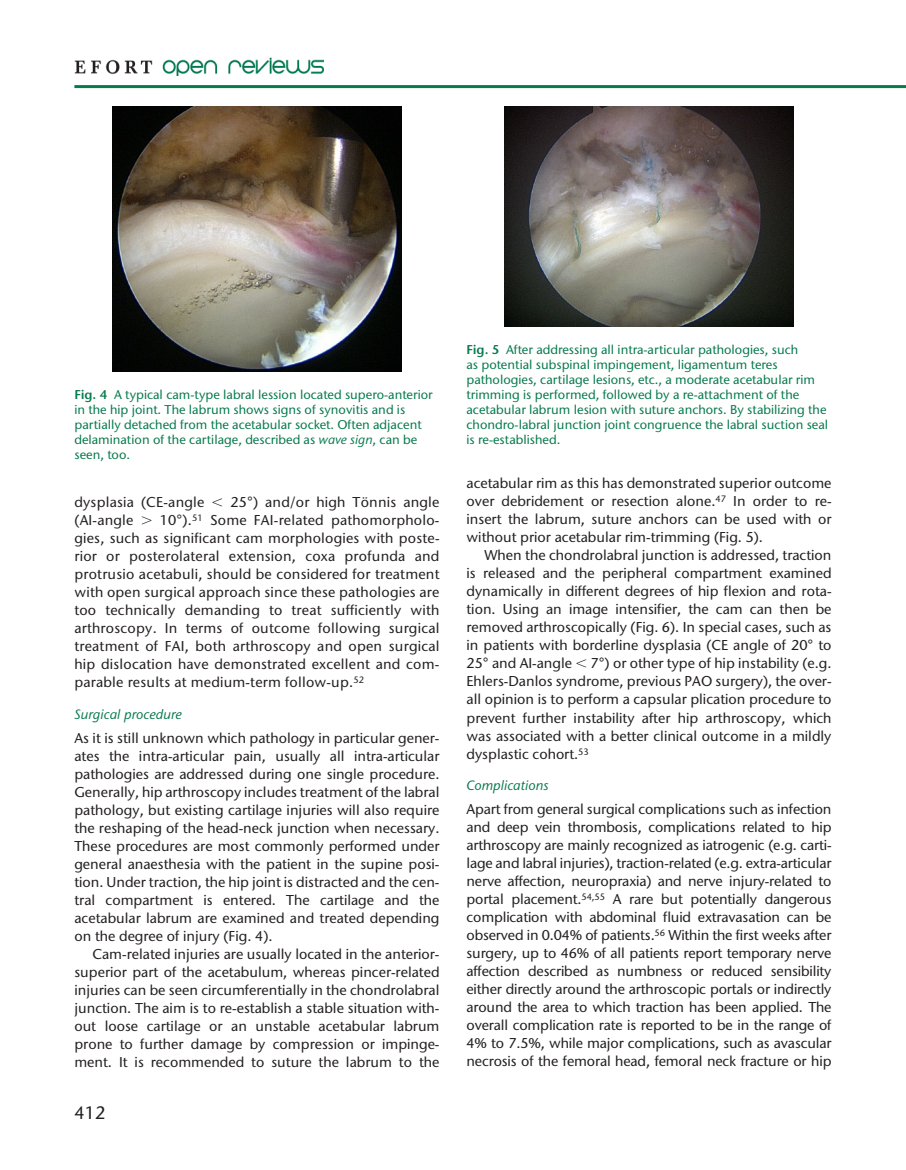
<style>
.page{position:relative;width:906px;height:1170px;background:#fff}
.page>*{position:absolute;margin:0;border:0;box-sizing:border-box;transform-origin:0 0}
.t1{font:500 18px "Stone Sans ITC Pro";color:#231f20}
.t2{font:500 14.25px/18px "Stone Sans ITC Pro";color:#231f20;text-align:justify}
.t3{font:italic 500 13.5px "Stone Sans ITC Pro";color:#077a4e}
.t4{font:500 12.75px/15px "Stone Sans ITC Pro";color:#077a4e}
.s1{font-weight:600}
.s2{font-style:italic}
</style>
<div class="page">
<img style="left:74px;top:57px;width:250px;height:19px">
<hr style="left:74px;top:85px;width:832px;height:3px;background:#077a4e">
<img style="left:113px;top:106px;width:288px;height:266px">
<img style="left:505px;top:106px;width:288px;height:221px">
<p class="t4" style="left:74px;top:387px;width:360px"><span class="s1">Fig. 4</span> A typical cam-type labral lession located supero-anterior in the hip joint. The labrum shows signs of synovitis and is partially detached from the acetabular socket. Often adjacent delamination of the cartilage, described as <span class="s2">wave sign</span>, can be seen, too.</p>
<p class="t2" style="left:74px;top:493px;width:131px">dysplasia (CE-angle</p>
<p class="t2" style="left:230px;top:493px;width:211px">25°) and/or high Tönnis angle</p>
<p class="t2" style="left:74px;top:511px;width:61px">(AI-angle</p>
<p class="t2" style="left:74px;top:511px;width:366px;text-indent:85px">10°).<sup>51</sup> Some FAI-related pathomorpholo&shy;gies, such as significant cam morphologies with poste&shy;rior or posterolateral extension, coxa profunda and protrusio acetabuli, should be considered for treatment with open surgical approach since these pathologies are too technically demanding to treat sufficiently with arthroscopy. In terms of outcome following surgical treatment of FAI, both arthroscopy and open surgical hip dislocation have demonstrated excellent and com&shy;parable results at medium-term follow-up.<sup>52</sup></p>
<p class="t3" style="left:74px;top:705px;width:109px">Surgical procedure</p>
<p class="t2" style="left:74px;top:728px;width:366px">As it is still unknown which pathology in particular gener&shy;ates the intra-articular pain, usually all intra-articular pathologies are addressed during one single procedure.<br>Generally, hip arthroscopy includes treatment of the labral pathology, but existing cartilage injuries will also require the reshaping of the head-neck junction when necessary.<br>These procedures are most commonly performed under general anaesthesia with the patient in the supine posi&shy;tion. Under traction, the hip joint is distracted and the cen&shy;tral compartment is entered. The cartilage and the acetabular labrum are examined and treated depending on the degree of injury (Fig. 4).</p>
<p class="t2" style="left:74px;top:944px;width:366px;text-indent:18px">Cam-related injuries are usually located in the anterior&shy;superior part of the acetabulum, whereas pincer-related injuries can be seen circumferentially in the chondrolabral junction. The aim is to re-establish a stable situation with&shy;out loose cartilage or an unstable acetabular labrum prone to further damage by compression or impinge&shy;ment. It is recommended to suture the labrum to the</p>
<p class="t1" style="left:74px;top:1101px;width:32px">412</p>
<p class="t4" style="left:466px;top:342px;width:363px"><span class="s1">Fig. 5</span> After addressing all intra-articular pathologies, such<br>as potential subspinal impingement, ligamentum teres pathologies, cartilage lesions, etc., a moderate acetabular rim trimming is performed, followed by a re-attachment of the acetabular labrum lesion with suture anchors. By stabilizing the chondro-labral junction joint congruence the labral suction seal is re-established.</p>
<p class="t2" style="left:466px;top:474px;width:366px">acetabular rim as this has demonstrated superior outcome over debridement or resection alone.<sup>47</sup> In order to re&shy;insert the labrum, suture anchors can be used with or without prior acetabular rim-trimming (Fig. 5).</p>
<p class="t2" style="left:466px;top:546px;width:366px;text-indent:18px">When the chondrolabral junction is addressed, traction is released and the peripheral compartment examined dynamically in different degrees of hip flexion and rota&shy;tion. Using an image intensifier, the cam can then be removed arthroscopically (Fig. 6). In special cases, such as in patients with borderline dysplasia (CE angle of 20° to 25° and AI-angle</p>
<p class="t2" style="left:466px;top:654px;width:366px;text-indent:124px">7°) or other type of hip instability (e.g.<br>Ehlers-Danlos syndrome, previous PAO surgery), the over&shy;all opinion is to perform a capsular plication procedure to prevent further instability after hip arthroscopy, which was associated with a better clinical outcome in a mildly dysplastic cohort.<sup>53</sup></p>
<p class="t3" style="left:466px;top:777px;width:84px">Complications</p>
<p class="t2" style="left:466px;top:800px;width:366px">Apart from general surgical complications such as infection and deep vein thrombosis, complications related to hip arthroscopy are mainly recognized as iatrogenic (e.g. carti&shy;lage and labral injuries), traction-related (e.g. extra-articular nerve affection, neuropraxia) and nerve injury-related to portal placement.<sup>54,55</sup> A rare but potentially dangerous complication with abdominal fluid extravasation can be observed in 0.04% of patients.<sup>56</sup> Within the first weeks after surgery, up to 46% of all patients report temporary nerve affection described as numbness or reduced sensibility either directly around the arthroscopic portals or indirectly around the area to which traction has been applied. The overall complication rate is reported to be in the range of 4% to 7.5%, while major complications, such as avascular necrosis of the femoral head, femoral neck fracture or hip</p>
</div>
